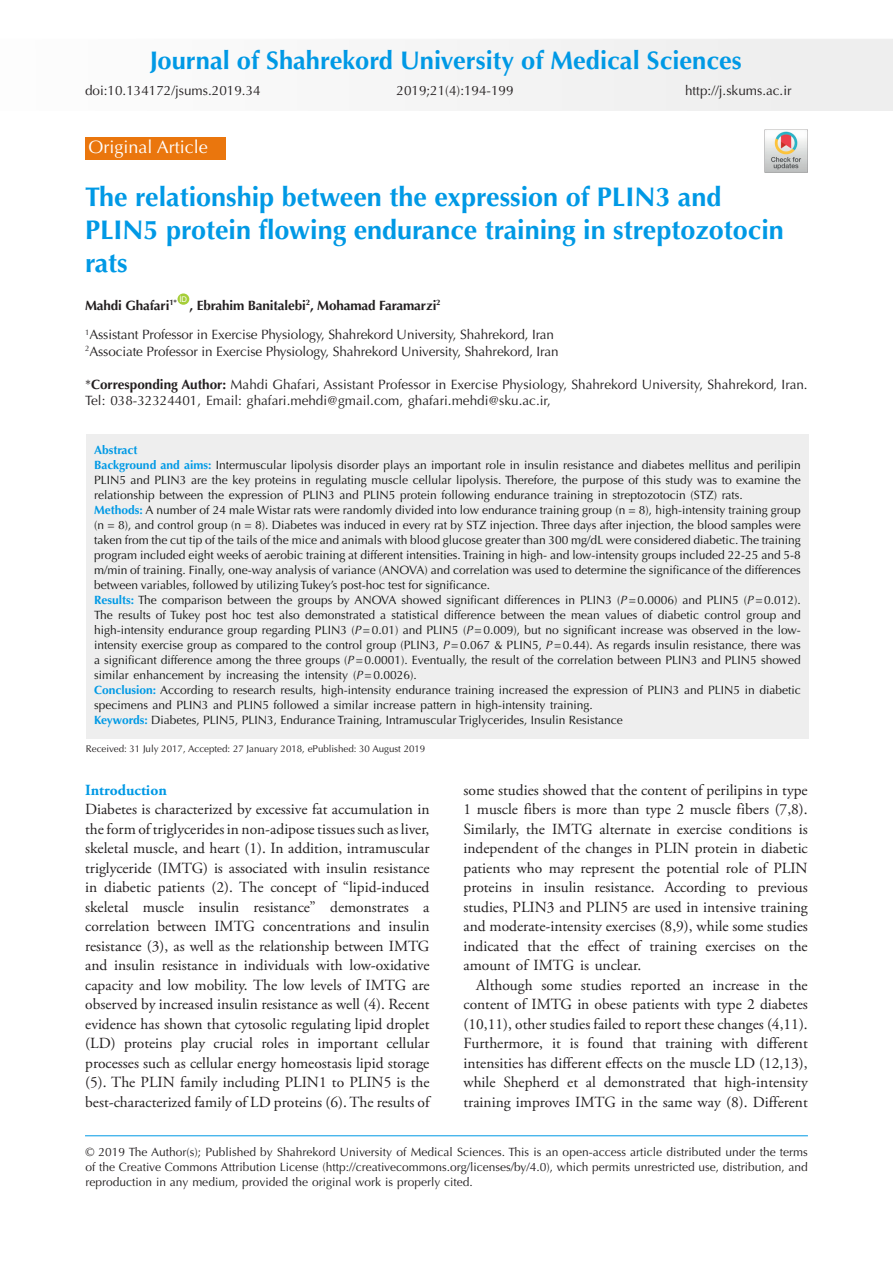
<style>
.page{position:relative;width:893px;height:1263px;background:#fff}
.page>*{position:absolute;margin:0;border:0;box-sizing:border-box;transform-origin:0 0}
.t1{font:700 27px/33px "Optima LT Std";color:#0099e5}
.t2{font:700 25.5px "Optima LT Std";color:#0099e5}
.t3{font:18px "Optima LT Std";color:#fff}
.t4{font:15.45px/19.5px "Adobe Garamond Pro";color:#231f20;text-align:justify}
.t5{font:700 15.45px "Adobe Garamond Pro";color:#0099e5}
.t6{font:13.5px/16.5px "Optima LT Std";color:#231f20}
.t7{font:700 13.5px "Optima LT Std";letter-spacing:-.01em;color:#231f20}
.t8{font:12px/15px "Optima LT Std";color:#121312;text-align:justify}
.t9{font:12px/15px "Optima LT Std";color:#231f20;text-align:justify}
.t10{font:700 12px "Optima LT Std";color:#0099e5}
.t11{font:9.75px "Optima LT Std";color:#231f20}
.t12{font:7.8px "Arial";color:#fff}
.s1{font-weight:700}
.s2{font-weight:700;color:#0099e5}
.s3{font-style:italic}
</style>
<div class="page">
<div style="left:457px;top:39px;width:436px;height:72px;background:#f0f0f0"></div>
<hr style="left:85px;top:1135px;width:723px;height:1px;background:#0099e5">
<div style="left:177px;top:293px;width:12px;height:12px;background:#a6ce39;border-radius:50%"></div>
<div style="left:85px;top:137px;width:140px;height:23px;background:#ea760d"></div>
<div style="left:86px;top:434px;width:723px;height:304px;background:#eee"></div>
<img style="left:765px;top:129px;width:43px;height:43px">
<p class="t2" style="left:150px;top:46px;width:594px">Journal of Shahrekord University of Medical Sciences</p>
<p class="t6" style="left:85px;top:82px;width:177px">doi:10.134172/jsums.2019.34</p>
<p class="t6" style="left:396px;top:82px;width:119px">2019;21(4):194-199</p>
<p class="t3" style="left:88px;top:137px;width:121px">Original Article</p>
<p class="t6" style="left:685px;top:82px;width:108px">http://j.skums.ac.ir</p>
<p class="t1" style="left:85px;top:181px;width:700px">The relationship between the expression of PLIN3 and<br>PLIN5 protein flowing endurance training in streptozotocin rats</p>
<p class="t7" style="left:85px;top:297px;width:94px">Mahdi Ghafari<sup>1*</sup></p>
<p class="t12" style="left:179px;top:294px;width:9px">ID</p>
<p class="t7" style="left:190px;top:297px;width:253px">, Ebrahim Banitalebi<sup>2</sup>, Mohamad Faramarzi<sup>2</sup></p>
<p class="t6" style="left:85px;top:326px;width:470px"><sup>1</sup>Assistant Professor in Exercise Physiology, Shahrekord University, Shahrekord, Iran</p>
<p class="t6" style="left:85px;top:343px;width:475px"><sup>2</sup>Associate Professor in Exercise Physiology, Shahrekord University, Shahrekord, Iran</p>
<p class="t6" style="left:85px;top:376px;width:724px">*<span class="s1">Corresponding Author:</span> Mahdi Ghafari, Assistant Professor in Exercise Physiology, Shahrekord University, Shahrekord, Iran.<br>Tel: 038-32324401, Email: ghafari.mehdi@gmail.com, ghafari.mehdi@sku.ac.ir,</p>
<p class="t10" style="left:94px;top:443px;width:45px">Abstract</p>
<p class="t8" style="left:94px;top:457px;width:708px"><span class="s2">Background and aims:</span> Intermuscular lipolysis disorder plays an important role in insulin resistance and diabetes mellitus and perilipin PLIN5 and PLIN3 are the key proteins in regulating muscle cellular lipolysis. Therefore, the purpose of this study was to examine the relationship between the expression of PLIN3 and PLIN5 protein following endurance training in streptozotocin (STZ) rats.</p>
<p class="t8" style="left:94px;top:502px;width:708px"><span class="s2">Methods:</span> A number of 24 male Wistar rats were randomly divided into low endurance training group (n = 8), high-intensity training group (n = 8), and control group (n = 8). Diabetes was induced in every rat by STZ injection. Three days after injection, the blood samples were taken from the cut tip of the tails of the mice and animals with blood glucose greater than 300 mg/dL were considered diabetic. The training program included eight weeks of aerobic training at different intensities. Training in high- and low-intensity groups included 22-25 and 5-8 m/min of training. Finally, one-way analysis of variance (ANOVA) and correlation was used to determine the significance of the differences between variables, followed by utilizing Tukey’s post-hoc test for significance.</p>
<p class="t8" style="left:94px;top:592px;width:708px"><span class="s2">Results:</span> The comparison between the groups by ANOVA showed significant differences in PLIN3 (<span class="s3">P</span>=0.0006) and PLIN5 (<span class="s3">P</span>=0.012).<br>The results of Tukey post hoc test also demonstrated a statistical difference between the mean values of diabetic control group and high-intensity endurance group regarding PLIN3 (<span class="s3">P</span>=0.01) and PLIN5 (<span class="s3">P</span>=0.009), but no significant increase was observed in the low&shy;intensity exercise group as compared to the control group (PLIN3, <span class="s3">P</span>=0.067 &amp; PLIN5, <span class="s3">P</span>=0.44). As regards insulin resistance, there was a significant difference among the three groups (<span class="s3">P</span>=0.0001). Eventually, the result of the correlation between PLIN3 and PLIN5 showed similar enhancement by increasing the intensity (<span class="s3">P</span>=0.0026).</p>
<p class="t8" style="left:94px;top:682px;width:708px"><span class="s2">Conclusion:</span> According to research results, high-intensity endurance training increased the expression of PLIN3 and PLIN5 in diabetic specimens and PLIN3 and PLIN5 followed a similar increase pattern in high-intensity training.</p>
<p class="t8" style="left:94px;top:712px;width:530px"><span class="s2">Keywords:</span> Diabetes, PLIN5, PLIN3, Endurance Training, Intramuscular Triglycerides, Insulin Resistance</p>
<p class="t11" style="left:86px;top:743px;width:341px">Received: 31 July 2017, Accepted: 27 January 2018, ePublished: 30 August 2019</p>
<p class="t5" style="left:85px;top:781px;width:83px">Introduction</p>
<p class="t4" style="left:85px;top:800px;width:346px">Diabetes is characterized by excessive fat accumulation in the form of triglycerides in non-adipose tissues such as liver, skeletal muscle, and heart (1). In addition, intramuscular triglyceride (IMTG) is associated with insulin resistance in diabetic patients (2). The concept of “lipid-induced skeletal muscle insulin resistance” demonstrates a correlation between IMTG concentrations and insulin resistance (3), as well as the relationship between IMTG and insulin resistance in individuals with low-oxidative capacity and low mobility. The low levels of IMTG are observed by increased insulin resistance as well (4). Recent evidence has shown that cytosolic regulating lipid droplet (LD) proteins play crucial roles in important cellular processes such as cellular energy homeostasis lipid storage (5). The PLIN family including PLIN1 to PLIN5 is the best-characterized family of LD proteins (6). The results of</p>
<p class="t4" style="left:463px;top:781px;width:346px">some studies showed that the content of perilipins in type 1 muscle fibers is more than type 2 muscle fibers (7,8).<br>Similarly, the IMTG alternate in exercise conditions is independent of the changes in PLIN protein in diabetic patients who may represent the potential role of PLIN proteins in insulin resistance. According to previous studies, PLIN3 and PLIN5 are used in intensive training and moderate-intensity exercises (8,9), while some studies indicated that the effect of training exercises on the amount of IMTG is unclear.</p>
<p class="t4" style="left:463px;top:976px;width:346px;text-indent:13px">Although some studies reported an increase in the content of IMTG in obese patients with type 2 diabetes (10,11), other studies failed to report these changes (4,11).<br>Furthermore, it is found that training with different intensities has different effects on the muscle LD (12,13), while Shepherd et al demonstrated that high-intensity training improves IMTG in the same way (8). Different</p>
<p class="t9" style="left:85px;top:1144px;width:724px">© 2019 The Author(s); Published by Shahrekord University of Medical Sciences. This is an open-access article distributed under the terms of the Creative Commons Attribution License (http://creativecommons.org/licenses/by/4.0), which permits unrestricted use, distribution, and reproduction in any medium, provided the original work is properly cited.</p>
</div>
